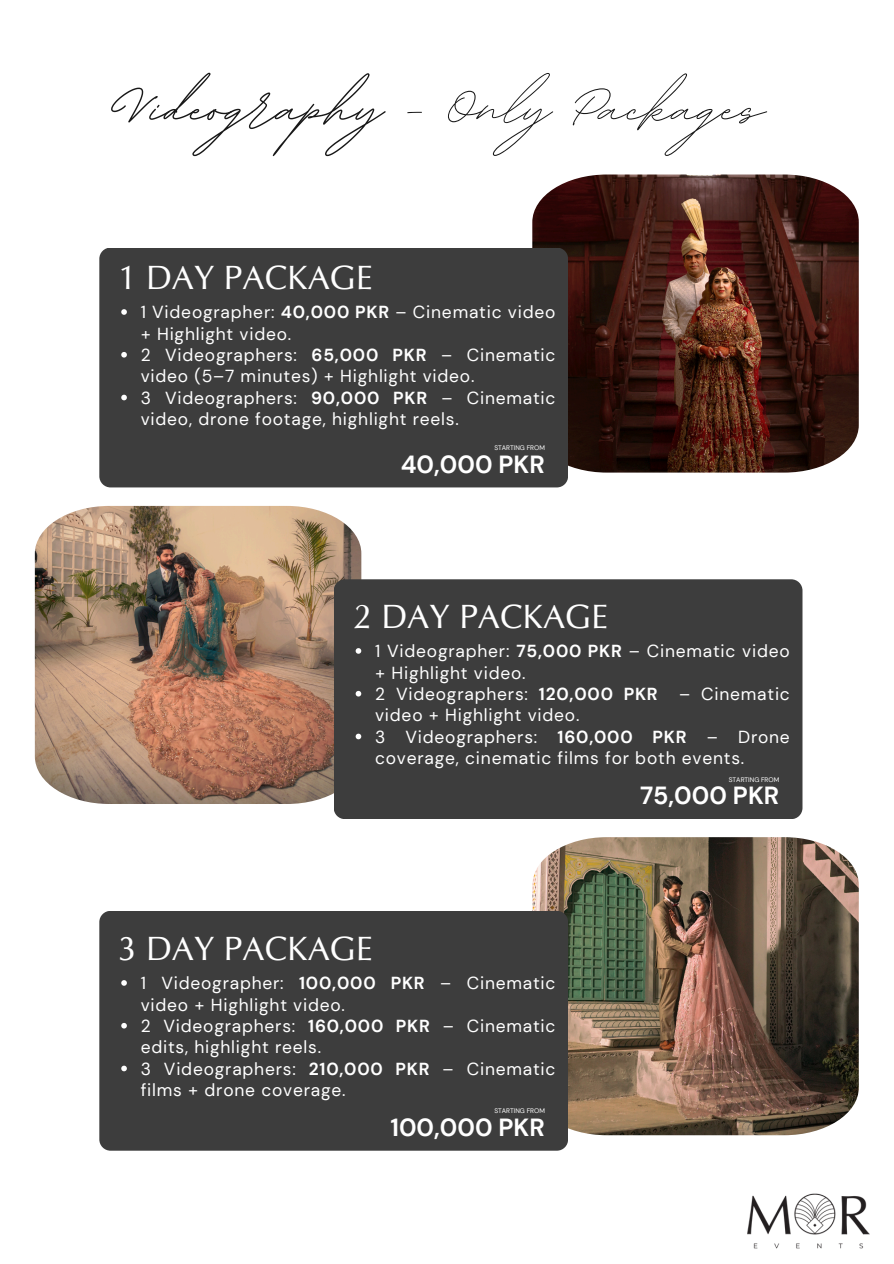
<style>
.page{position:relative;width:894px;height:1264px;background:#fff}
.page>*{position:absolute;margin:0;border:0;box-sizing:border-box;transform-origin:0 0}
.t1{font:90px "BD Script";color:#181818}
.t2{font:33.6px "URW Classico";color:#fff}
.t3{font:700 24.75px "DM Sans";color:#fff}
.t4{font:17.4px/21.3px "DM Sans";letter-spacing:.045em;color:#fff}
.t5{font:6.6px "DM Sans";color:#fff}
.s1{font-weight:700}
</style>
<div class="page">
<img style="left:722px;top:1135px;width:148px;height:114px">
<img style="left:532px;top:837px;width:326px;height:298px">
<img style="left:35px;top:506px;width:326px;height:298px">
<img style="left:532px;top:174px;width:326px;height:298px">
<div style="left:99px;top:247px;width:468px;height:240px;background:#3d3d3d;border-radius:11px"></div>
<div style="left:333px;top:579px;width:469px;height:240px;background:#3d3d3d;border-radius:11px"></div>
<div style="left:99px;top:910px;width:468px;height:240px;background:#3d3d3d;border-radius:11px"></div>
<svg style="left:121px;top:309px;width:6px;height:6px"></svg>
<svg style="left:121px;top:352px;width:6px;height:5px"></svg>
<svg style="left:121px;top:395px;width:6px;height:5px"></svg>
<svg style="left:355px;top:648px;width:6px;height:5px"></svg>
<svg style="left:355px;top:691px;width:6px;height:5px"></svg>
<svg style="left:355px;top:733px;width:6px;height:6px"></svg>
<svg style="left:121px;top:980px;width:6px;height:5px"></svg>
<svg style="left:121px;top:1023px;width:6px;height:5px"></svg>
<svg style="left:121px;top:1065px;width:6px;height:6px"></svg>
<p class="t1" style="left:122px;top:48px;width:643px"><span class="s1">Videography</span> - Only Packages</p>
<p class="t2" style="left:118px;top:257px;width:256px">1 DAY PACKAGE</p>
<p class="t4" style="left:141px;top:301px;width:416px">1 Videographer: <span class="s1">40,000 PKR</span> – Cinematic video + Highlight video.</p>
<p class="t4" style="left:141px;top:344px;width:416px">2 Videographers: <span class="s1">65,000 PKR</span> – Cinematic video (5–7 minutes) + Highlight video.</p>
<h3 class="t4" style="left:141px;top:387px;width:416px">3 Videographers: <span class="s1">90,000 PKR</span> – Cinematic video, drone footage, highlight reels.</h3>
<h2 class="t5" style="left:494px;top:443px;width:52px">STARTING FROM</h2>
<p class="t3" style="left:400px;top:448px;width:146px">40,000 PKR</p>
<p class="t2" style="left:353px;top:595px;width:256px">2 DAY PACKAGE</p>
<p class="t4" style="left:375px;top:640px;width:416px">1 Videographer: <span class="s1">75,000 PKR</span> – Cinematic video + Highlight video.</p>
<p class="t4" style="left:375px;top:683px;width:416px">2 Videographers: <span class="s1">120,000 PKR</span> – Cinematic video + Highlight video.</p>
<p class="t4" style="left:375px;top:726px;width:416px">3 Videographers: <span class="s1">160,000 PKR</span> – Drone coverage, cinematic films for both events.</p>
<h3 class="t5" style="left:728px;top:775px;width:52px">STARTING FROM</h3>
<h3 class="t2" style="left:118px;top:927px;width:256px">3 DAY PACKAGE</h3>
<h2 class="t4" style="left:141px;top:972px;width:416px">1 Videographer: <span class="s1">100,000 PKR</span> – Cinematic video + Highlight video.</h2>
<p class="t4" style="left:141px;top:1015px;width:416px">2 Videographers: <span class="s1">160,000 PKR</span> – Cinematic edits, highlight reels.</p>
<p class="t4" style="left:141px;top:1058px;width:416px">3 Videographers: <span class="s1">210,000 PKR</span> – Cinematic films + drone coverage.</p>
<p class="t5" style="left:494px;top:1106px;width:52px">STARTING FROM</p>
<p class="t3" style="left:390px;top:1111px;width:156px">100,000 PKR</p>
<p class="t3" style="left:639px;top:779px;width:141px">75,000 PKR</p>
</div>
